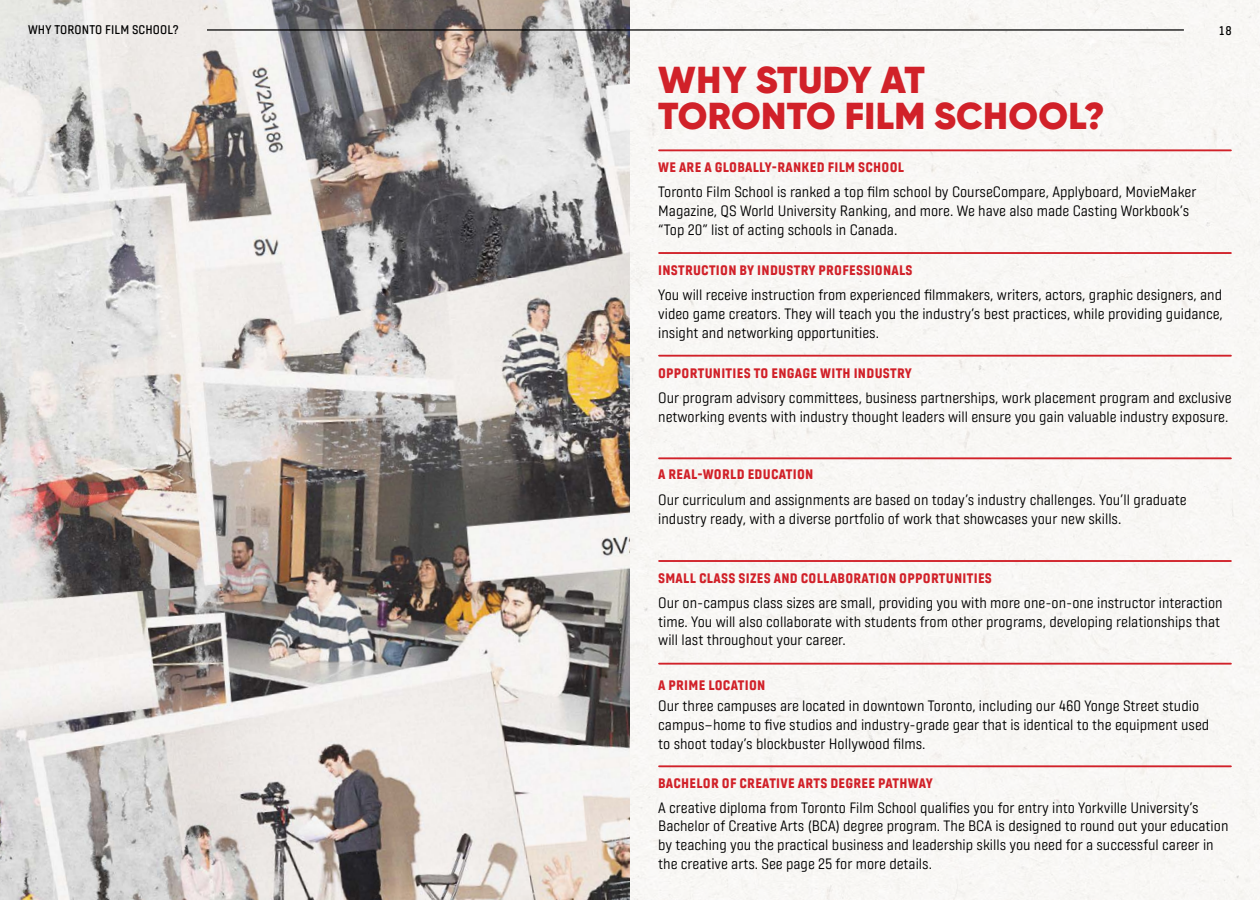
<style>
.page{position:relative;width:1260px;height:900px;background:#fff}
.page>*{position:absolute;margin:0;border:0;box-sizing:border-box;transform-origin:0 0}
.t1{font:900 37.5px/36.2px "Gilroy";letter-spacing:.01em;color:#d12129}
.t2{font:15px/18.8px "Fester Variable";color:#000}
.t3{font:13.75px "Fester Variable";letter-spacing:.02em;color:#d12129}
.t4{font:12.5px "Fester Variable";letter-spacing:.01em;color:#000}
</style>
<div class="page">
<div style="left:630px;top:0;width:630px;height:900px;background:#f8f7f5"></div>
<img style="left:0;top:0;width:630px;height:900px">
<hr style="left:207px;top:29px;width:977px;height:2px;background:#000">
<hr style="left:659px;top:149px;width:572px;height:2px;background:#d12129">
<hr style="left:659px;top:765px;width:572px;height:2px;background:#d12129">
<hr style="left:659px;top:663px;width:572px;height:2px;background:#d12129">
<hr style="left:659px;top:560px;width:572px;height:2px;background:#d12129">
<hr style="left:659px;top:457px;width:572px;height:2px;background:#d12129">
<hr style="left:659px;top:355px;width:572px;height:2px;background:#d12129">
<hr style="left:659px;top:252px;width:572px;height:2px;background:#d12129">
<p class="t4" style="left:28px;top:22px;width:152px">WHY TORONTO FILM SCHOOL?</p>
<h1 class="t1" style="left:658px;top:62px;width:448px">WHY STUDY AT<br>TORONTO FILM SCHOOL?</h1>
<p class="t3" style="left:658px;top:158px;width:248px">WE ARE A GLOBALLY-RANKED FILM SCHOOL</p>
<p class="t2" style="left:658px;top:182px;width:540px">Toronto Film School is ranked a top film school by CourseCompare, Applyboard, MovieMaker<br>Magazine, QS World University Ranking, and more. We have also made Casting Workbook’s “Top 20” list of acting schools in Canada.</p>
<p class="t3" style="left:658px;top:261px;width:256px">INSTRUCTION BY INDUSTRY PROFESSIONALS</p>
<p class="t4" style="left:1220px;top:23px;width:14px">18</p>
<p class="t2" style="left:658px;top:285px;width:566px;text-align:justify">You will receive instruction from experienced filmmakers, writers, actors, graphic designers, and video game creators. They will teach you the industry’s best practices, while providing guidance, insight and networking opportunities.</p>
<p class="t3" style="left:658px;top:364px;width:255px">OPPORTUNITIES TO ENGAGE WITH INDUSTRY</p>
<p class="t2" style="left:658px;top:388px;width:575px">Our program advisory committees, business partnerships, work placement program and exclusive networking events with industry thought leaders will ensure you gain valuable industry exposure.</p>
<p class="t3" style="left:658px;top:466px;width:157px">A REAL-WORLD EDUCATION</p>
<p class="t2" style="left:658px;top:490px;width:530px">Our curriculum and assignments are based on today’s industry challenges. You’ll graduate industry ready, with a diverse portfolio of work that showcases your new skills.</p>
<p class="t3" style="left:658px;top:569px;width:335px">SMALL CLASS SIZES AND COLLABORATION OPPORTUNITIES</p>
<p class="t2" style="left:658px;top:593px;width:566px">Our on-campus class sizes are small, providing you with more one-on-one instructor interaction time. You will also collaborate with students from other programs, developing relationships that will last throughout your career.</p>
<p class="t3" style="left:658px;top:676px;width:109px">A PRIME LOCATION</p>
<p class="t2" style="left:658px;top:696px;width:553px">Our three campuses are located in downtown Toronto, including our 460 Yonge Street studio campus—home to five studios and industry-grade gear that is identical to the equipment used to shoot today’s blockbuster Hollywood films.</p>
<p class="t3" style="left:658px;top:775px;width:276px">BACHELOR OF CREATIVE ARTS DEGREE PATHWAY</p>
<p class="t2" style="left:658px;top:797px;width:572px">A creative diploma from Toronto Film School qualifies you for entry into Yorkville University’s Bachelor of Creative Arts (BCA) degree program. The BCA is designed to round out your education by teaching you the practical business and leadership skills you need for a successful career in the creative arts. See page 25 for more details.</p>
</div>
